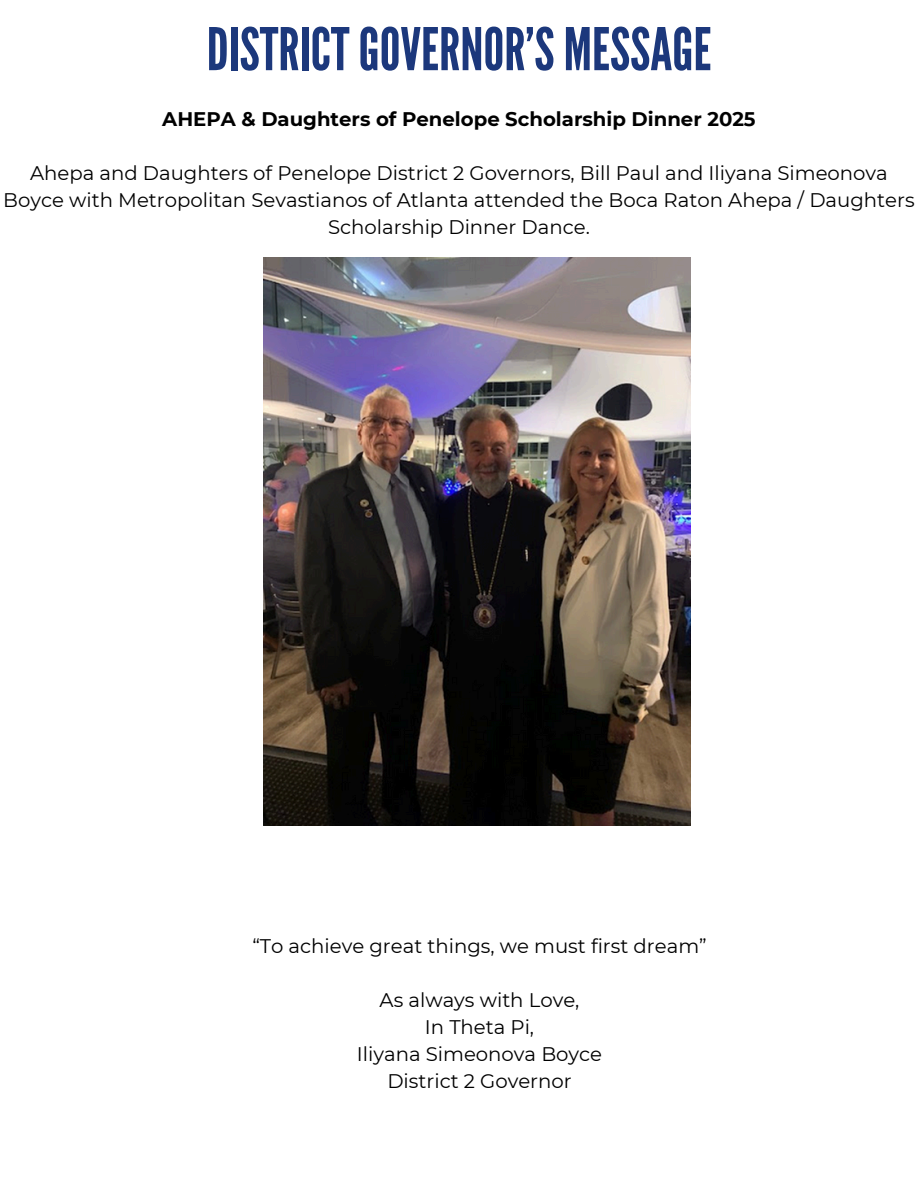
<style>
.page{position:relative;width:918px;height:1188px;background:#fff}
.page>*{position:absolute;margin:0;border:0;box-sizing:border-box;transform-origin:0 0}
.t1{font:58.8px "League Gothic";color:#1c387c}
.t2{font:19.65px/27px "Montserrat";color:#000;text-align:center}
.t3{font:700 19.65px "Montserrat";color:#000}
</style>
<div class="page">
<img style="left:264px;top:257px;width:426px;height:568px">
<h1 class="t1" style="left:207px;top:15px;width:506px">DISTRICTGOVERNOR’S MESSAGE</h1>
<h2 class="t3" style="left:162px;top:107px;width:595px">AHEPA &amp; Daughters of Penelope Scholarship Dinner 2025</h2>
<p class="t2" style="left:3px;top:159px;width:913px">Ahepa and Daughters of Penelope District 2 Governors, Bill Paul and Iliyana Simeonova<br>Boyce with Metropolitan Sevastianos of Atlanta attended the Boca Raton Ahepa / Daughters<br>Scholarship Dinner Dance.</p>
<p class="t2" style="left:252px;top:932px;width:456px">“To achieve great things, we must first dream”</p>
<p class="t2" style="left:380px;top:986px;width:201px">As always with Love,</p>
<p class="t2" style="left:425px;top:1013px;width:111px">In Theta Pi,</p>
<p class="t2" style="left:357px;top:1040px;width:247px">Iliyana Simeonova Boyce</p>
<p class="t2" style="left:387px;top:1067px;width:186px">District 2 Governor</p>
</div>
